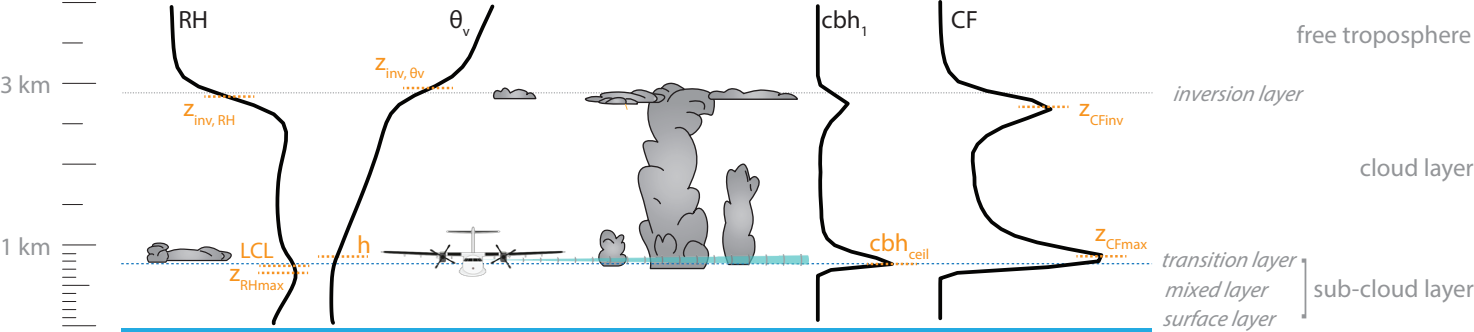
<style>
.page{position:relative;width:1474px;height:332px;background:#fff}
.page>*{position:absolute;margin:0;border:0;box-sizing:border-box;transform-origin:0 0}
.t1{font:75px "Myriad Pro";color:#939598;scale:.33 1}
.t2{font:25px "Myriad Pro";color:#939598}
.t3{font:25px "Myriad Pro";color:#231f20}
.t4{font:25px "Myriad Pro";color:#f7931d}
.t5{font:22.5px "Myriad Pro";color:#f7931d}
.t6{font:italic 22.25px/29.2px "Myriad Pro";color:#939598}
.t7{font:14.5px "Myriad Pro";color:#f7931d}
</style>
<div class="page">
<hr style="left:122px;top:329px;width:1030px;height:3px;background:#24aae1">
<hr style="left:63px;top:325px;width:33px;height:1px;background:#231f20">
<hr style="left:63px;top:244px;width:33px;height:1px;background:#231f20">
<svg style="left:63px;top:269px;width:13px;height:1px"></svg>
<svg style="left:63px;top:261px;width:13px;height:1px"></svg>
<svg style="left:63px;top:293px;width:13px;height:1px"></svg>
<svg style="left:63px;top:301px;width:13px;height:1px"></svg>
<svg style="left:63px;top:285px;width:26px;height:1px"></svg>
<svg style="left:63px;top:277px;width:13px;height:1px"></svg>
<svg style="left:63px;top:317px;width:13px;height:1px"></svg>
<svg style="left:63px;top:309px;width:13px;height:1px"></svg>
<hr style="left:63px;top:164px;width:33px;height:1px;background:#231f20">
<svg style="left:63px;top:204px;width:19px;height:1px"></svg>
<hr style="left:63px;top:83px;width:33px;height:1px;background:#231f20">
<hr style="left:63px;top:2px;width:33px;height:1px;background:#231f20">
<svg style="left:63px;top:43px;width:19px;height:1px"></svg>
<svg style="left:63px;top:123px;width:19px;height:1px"></svg>
<svg style="left:63px;top:253px;width:13px;height:1px"></svg>
<svg style="left:329px;top:4px;width:166px;height:321px"></svg>
<svg style="left:169px;top:5px;width:130px;height:321px"></svg>
<svg style="left:938px;top:0;width:31px;height:321px"></svg>
<svg style="left:815px;top:4px;width:12px;height:318px"></svg>
<img style="left:375px;top:274px;width:120px;height:9px">
<svg style="left:121px;top:83px;width:1031px;height:191px"></svg>
<p class="t2" style="left:0;top:74px;width:53px">3km</p>
<p class="t3" style="left:178px;top:9px;width:31px">RH</p>
<p class="t3" style="left:449px;top:9px;width:22px">θ<sub>v</sub></p>
<p class="t3" style="left:821px;top:9px;width:48px">cbh<sub>1</sub></p>
<p class="t3" style="left:951px;top:9px;width:28px">CF</p>
<p class="t7" style="left:183px;top:114px;width:53px"><sup>z</sup>inv, RH</p>
<p class="t7" style="left:375px;top:67px;width:51px"><sup>z</sup>inv, θv</p>
<p class="t7" style="left:1079px;top:114px;width:46px"><sup>z</sup>CFinv</p>
<p class="t2" style="left:1296px;top:24px;width:176px">free troposphere</p>
<p class="t6" style="left:1173px;top:81px;width:134px">inversion layer</p>
<p class="t2" style="left:1359px;top:158px;width:115px">cloud layer</p>
<p class="t2" style="left:0;top:237px;width:53px">1km</p>
<p class="t4" style="left:357px;top:234px;width:15px">h</p>
<p class="t5" style="left:240px;top:241px;width:35px">LCL</p>
<p class="t7" style="left:230px;top:279px;width:56px"><sup>z</sup>RHmax</p>
<p class="t7" style="left:869px;top:248px;width:61px"><sup>cbh</sup>ceil</p>
<p class="t7" style="left:1095px;top:238px;width:53px"><sup>z</sup>CFmax</p>
<p class="t6" style="left:1161px;top:247px;width:139px">transition layer</p>
<h1 class="t1" style="left:1301px;top:253px;width:23px">]</h1>
<p class="t2" style="left:1313px;top:278px;width:162px">sub-cloud layer</p>
<p class="t6" style="left:1162px;top:276px;width:117px">mixed layer surface layer</p>
</div>
